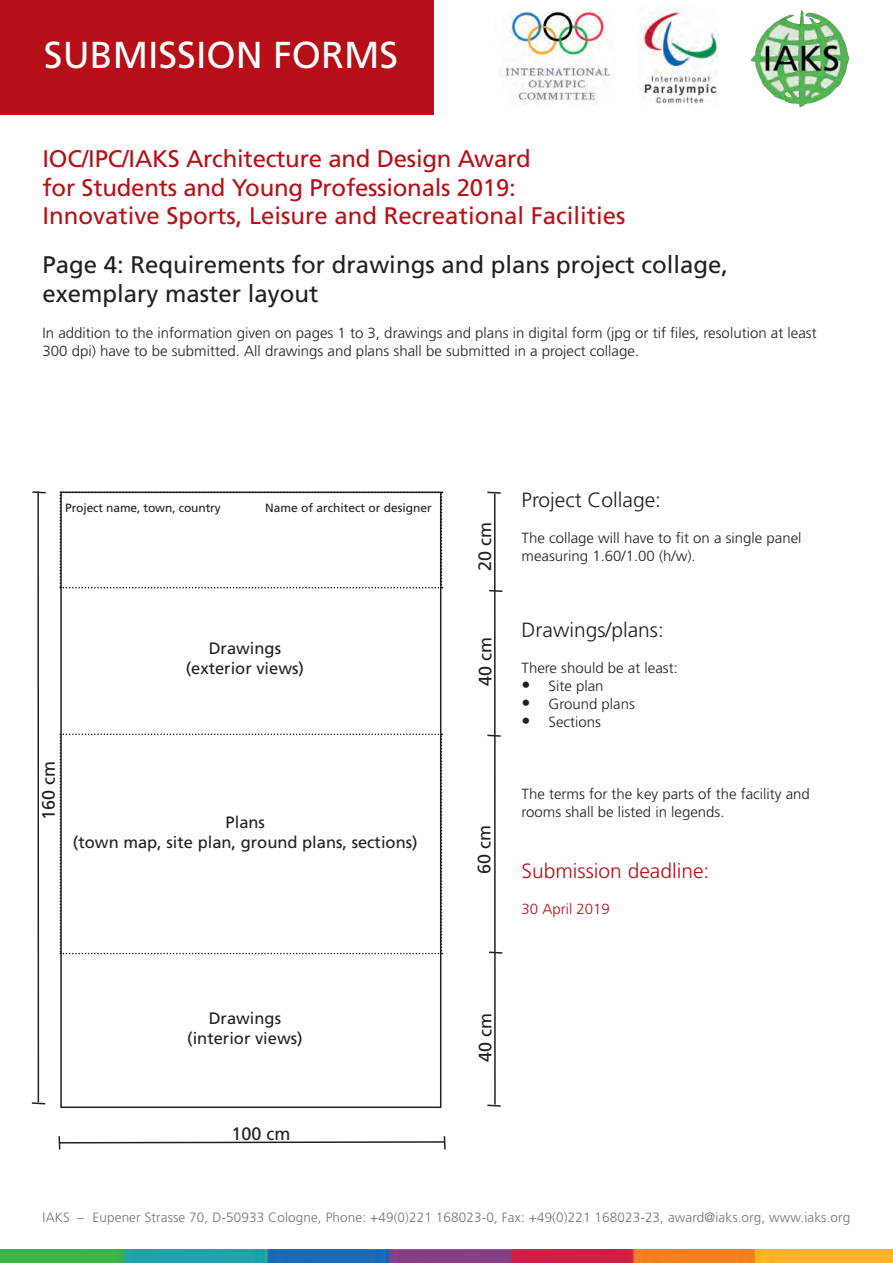
<style>
.page{position:relative;width:893px;height:1263px;background:#fff}
.page>*{position:absolute;margin:0;border:0;box-sizing:border-box;transform-origin:0 0}
.t1{font:37.5px "Frutiger LT";color:#fff}
.t2{font:24px/28.8px "Frutiger LT";letter-spacing:-.01em;color:#b70f17}
.t3{font:24px/28.8px "Frutiger LT";color:#231f20}
.t4{font:300 20.55px "Frutiger LT";color:#231f20}
.t5{font:300 20.55px "Frutiger LT";color:#b70f17}
.t6{font:18px "Frutiger LT";color:#231f20}
.t7{font:16.5px/19.8px "Frutiger LT";color:#231f20;text-align:center}
.t8{font:300 14.7px/18px "Frutiger LT";color:#231f20}
.t9{font:300 14.7px "Frutiger LT";color:#b70f17}
.t10{font:300 13.5px "Frutiger LT";letter-spacing:.01em;color:#717478}
.t11{font:12px "Frutiger LT";color:#231f20}
.s1{font-size:18px}
</style>
<div class="page">
<svg style="left:63px;top:492px;width:379px;height:96px"></svg>
<img style="left:0;top:1249px;width:893px;height:14px">
<svg style="left:60px;top:733px;width:382px;height:221px"></svg>
<hr style="left:494px;top:494px;width:2px;height:610px;background:#231f20">
<svg style="left:487px;top:491px;width:14px;height:4px"></svg>
<svg style="left:487px;top:734px;width:14px;height:4px"></svg>
<svg style="left:489px;top:951px;width:14px;height:3px"></svg>
<svg style="left:487px;top:1104px;width:14px;height:3px"></svg>
<svg style="left:58px;top:1136px;width:388px;height:14px"></svg>
<svg style="left:489px;top:589px;width:14px;height:4px"></svg>
<hr style="left:37px;top:492px;width:2px;height:610px;background:#231f20">
<svg style="left:31px;top:1101px;width:15px;height:4px"></svg>
<svg style="left:32px;top:491px;width:14px;height:3px"></svg>
<img style="left:499px;top:11px;width:112px;height:91px">
<img style="left:640px;top:8px;width:78px;height:96px">
<img style="left:751px;top:11px;width:97px;height:95px">
<div style="left:0;top:0;width:434px;height:115px;background:#b70f17"></div>
<h1 class="t1" style="left:44px;top:33px;width:356px">SUBMISSION FORMS</h1>
<h2 class="t2" style="left:43px;top:144px;width:584px">IOC/IPC/IAKS Architecture and Design Award<br>for Students and Young Professionals 2019:<br>Innovative Sports, Leisure and Recreational Facilities</h2>
<h2 class="t3" style="left:43px;top:250px;width:687px">Page 4: Requirements for drawings and plans project collage, exemplary master layout</h2>
<p class="t8" style="left:43px;top:324px;width:776px">In addition to the information given on pages 1 to 3, drawings and plans in digital form (jpg or tif files, resolution at least<br>300 dpi) have to be submitted. All drawings and plans shall be submitted in a project collage.</p>
<p class="t11" style="left:65px;top:501px;width:157px">Project name, town, country</p>
<p class="t11" style="left:265px;top:501px;width:168px">Name of architect or designer</p>
<p class="t7" style="left:186px;top:638px;width:120px">Drawings (exterior views)</p>
<p class="t6" style="left:38px;top:820px;width:61px;rotate:-90deg">160 cm</p>
<p class="t7" style="left:73px;top:812px;width:346px">Plans<br>(town map, site plan, ground plans, sections)</p>
<p class="t7" style="left:187px;top:1008px;width:117px">Drawings (interior views)</p>
<p class="t6" style="left:231px;top:1123px;width:61px">100 cm</p>
<p class="t6" style="left:474px;top:571px;width:51px;rotate:-90deg">20 cm</p>
<p class="t6" style="left:475px;top:686px;width:51px;rotate:-90deg">40 cm</p>
<p class="t6" style="left:474px;top:874px;width:51px;rotate:-90deg">60 cm</p>
<h3 class="t4" style="left:521px;top:489px;width:141px">Project Collage:</h3>
<p class="t8" style="left:521px;top:529px;width:282px">The collage will have to fit on a single panel measuring 1.60/1.00 (h/w).</p>
<h3 class="t4" style="left:521px;top:618px;width:144px">Drawings/plans:</h3>
<p class="t8" style="left:521px;top:659px;width:158px">There should be at least:</p>
<p class="t8" style="left:521px;top:677px;width:84px"><span class="s1">•</span> Site plan</p>
<p class="t8" style="left:521px;top:695px;width:115px"><span class="s1">•</span> Ground plans</p>
<p class="t8" style="left:521px;top:713px;width:81px"><span class="s1">•</span> Sections</p>
<p class="t8" style="left:521px;top:785px;width:290px">The terms for the key parts of the facility and rooms shall be listed in legends.</p>
<h3 class="t5" style="left:521px;top:859px;width:189px">Submission deadline:</h3>
<p class="t9" style="left:521px;top:901px;width:90px">30 April 2019</p>
<p class="t6" style="left:475px;top:1061px;width:51px;rotate:-90deg">40 cm</p>
<p class="t10" style="left:43px;top:1210px;width:809px">IAKS – Eupener Strasse 70, D-50933 Cologne, Phone: +49(0)221 168023-0, Fax: +49(0)221 168023-23, award@iaks.org, www.iaks.org</p>
</div>
